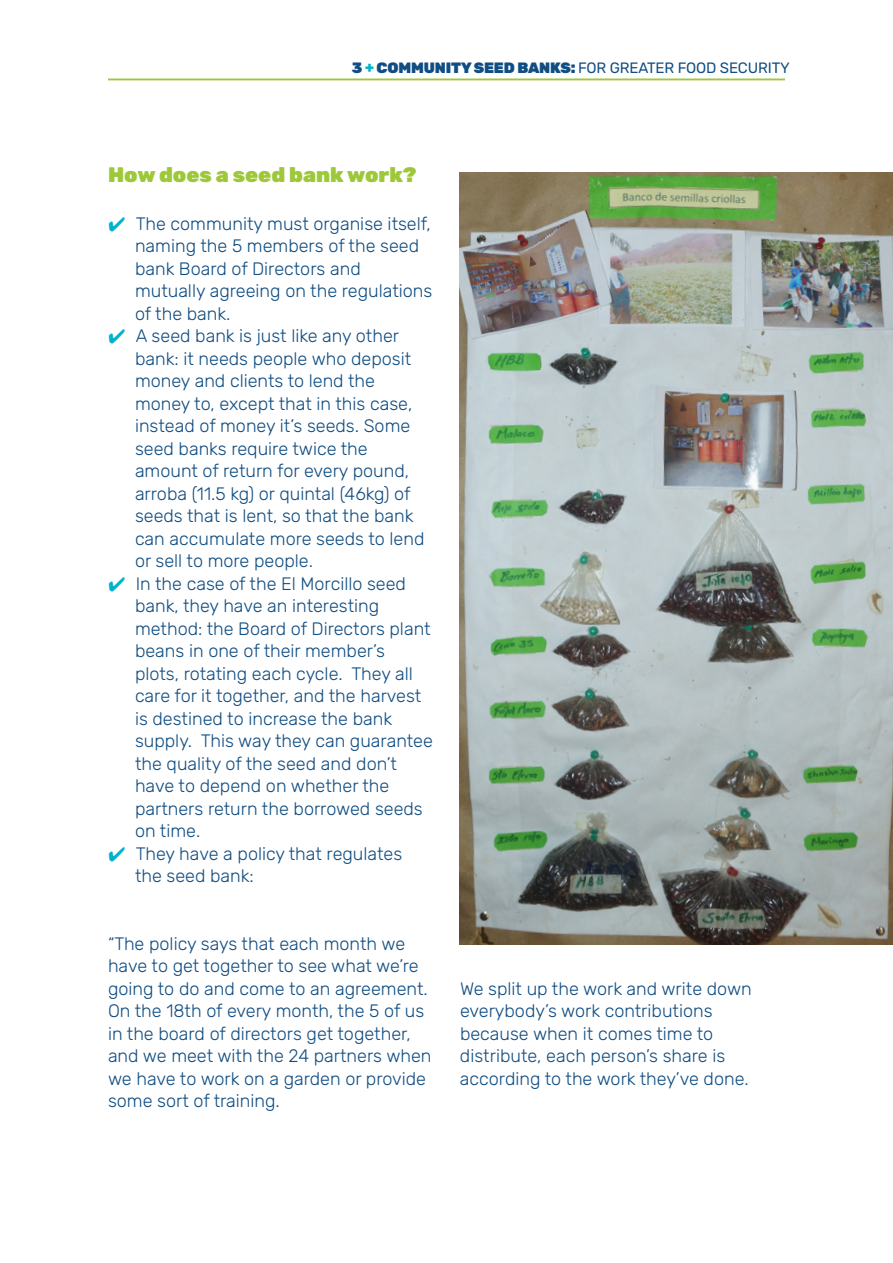
<style>
.page{position:relative;width:893px;height:1263px;background:#fff}
.page>*{position:absolute;margin:0;border:0;box-sizing:border-box;transform-origin:0 0}
.t1{font:900 21px "Rubik";color:#9ec83a}
.t2{font:300 18px/22.5px "Rubik";color:#104d82}
.t3{font:15px "Rubik";letter-spacing:-.01em;color:#104d82}
.s1{font-weight:900}
.s2{font-weight:900;color:#00b3cd}
.s3{color:#00b3cd}
</style>
<div class="page">
<hr style="left:108px;top:79px;width:677px;height:1px;background:#9ec83a">
<img style="left:460px;top:172px;width:433px;height:772px">
<p class="t3" style="left:352px;top:59px;width:439px"><span class="s1">3</span> <span class="s2">+</span> <span class="s1">COMMUNITYSEED BANKS:</span> FOR GREATER FOOD SECURITY</p>
<p class="t1" style="left:108px;top:162px;width:310px">How does a seed bank work?</p>
<p class="t2" style="left:135px;top:212px;width:299px;text-indent:-27px"><span class="s3">✔</span> The community must organise itself, naming the 5 members of the seed bank Board of Directors and mutually agreeing on the regulations of the bank.</p>
<p class="t2" style="left:135px;top:325px;width:291px;text-indent:-27px"><span class="s3">✔</span> A seed bank is just like any other bank: it needs people who deposit money and clients to lend the money to, except that in this case, instead of money it’s seeds. Some seed banks require twice the amount of return for every pound, arroba (11.5 kg) or quintal (46kg) of seeds that is lent, so that the bank can accumulate more seeds to lend or sell to more people.</p>
<p class="t2" style="left:135px;top:572px;width:299px;text-indent:-27px"><span class="s3">✔</span> In the case of the El Morcillo seed bank, they have an interesting method: the Board of Directors plant beans in one of their member’s plots, rotating each cycle. They all care for it together, and the harvest is destined to increase the bank supply. This way they can guarantee the quality of the seed and don’t have to depend on whether the partners return the borrowed seeds on time.</p>
<p class="t2" style="left:135px;top:842px;width:269px;text-indent:-27px"><span class="s3">✔</span> They have a policy that regulates the seed bank:</p>
<p class="t2" style="left:108px;top:932px;width:325px">“The policy says that each month we have to get together to see what we’re going to do and come to an agreement.<br>On the 18th of every month, the 5 of us in the board of directors get together, and we meet with the 24 partners when we have to work on a garden or provide some sort of training.</p>
<p class="t2" style="left:460px;top:977px;width:293px">We split up the work and write down everybody’s work contributions because when it comes time to distribute, each person’s share is according to the work they’ve done.</p>
</div>
